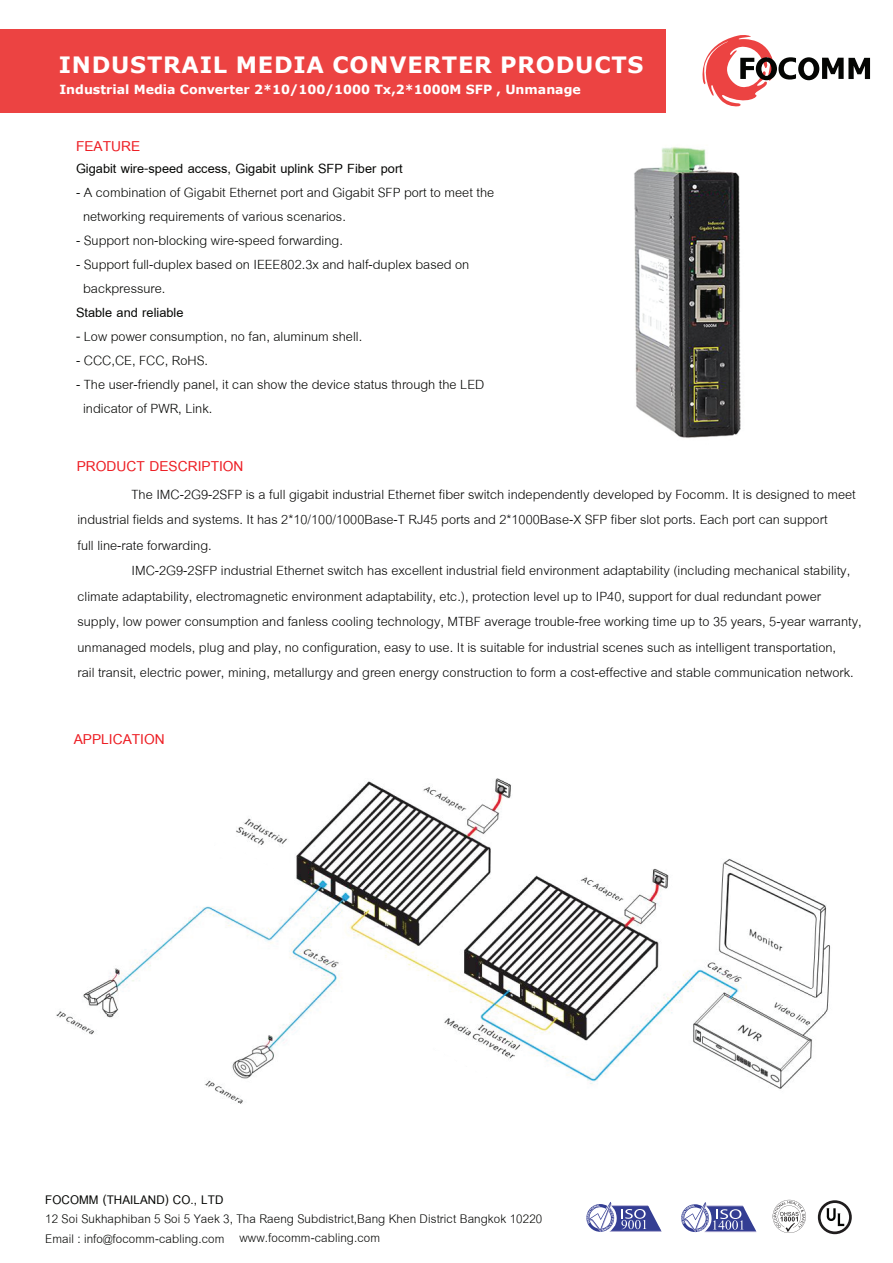
<style>
.page{position:relative;width:893px;height:1263px;background:#fff}
.page>*{position:absolute;margin:0;border:0;box-sizing:border-box;transform-origin:0 0}
.t1{font:700 22.5px "Verdana";letter-spacing:.035em;color:#fff}
.t2{font:700 21px "Cordia New";color:#ed1d23}
.t3{font:19.5px/25.5px "Cordia New";color:#050504}
.t4{font:19.5px/24px "Cordia New";color:#040503}
.t5{font:700 19.5px "Cordia New";color:#040503}
.t6{font:18.3px/19.5px "Cordia New";letter-spacing:.005em;color:#040503}
.t7{font:700 18.3px "Cordia New";letter-spacing:.005em;color:#040503}
.t8{font:700 12.6px "Verdana";color:#fff}
.s1{font-weight:700}
</style>
<div class="page">
<div style="left:0;top:29px;width:666px;height:83px;background:#ec4342"></div>
<svg style="left:586px;top:1202px;width:76px;height:30px"></svg>
<svg style="left:681px;top:1202px;width:76px;height:30px"></svg>
<svg style="left:773px;top:1200px;width:33px;height:33px"></svg>
<svg style="left:818px;top:1200px;width:34px;height:34px"></svg>
<svg style="left:702px;top:35px;width:168px;height:72px"></svg>
<img style="left:634px;top:146px;width:107px;height:292px">
<img style="left:56px;top:779px;width:774px;height:325px">
<svg style="left:211px;top:840px;width:76px;height:51px"></svg>
<svg style="left:430px;top:1032px;width:85px;height:54px"></svg>
<svg style="left:300px;top:861px;width:8px;height:20px"></svg>
<svg style="left:469px;top:955px;width:7px;height:19px"></svg>
<p class="t1" style="left:59px;top:49px;width:586px">INDUSTRAIL MEDIA CONVERTER PRODUCTS</p>
<p class="t8" style="left:59px;top:81px;width:523px">Industrial Media Converter 2*10/100/1000 Tx,2*1000M SFP , Unmanage</p>
<p class="t2" style="left:76px;top:134px;width:66px">FEATURE</p>
<p class="t5" style="left:76px;top:157px;width:328px">Gigabit wire-speed access, Gigabit uplink SFP Fiber port</p>
<p class="t4" style="left:83px;top:181px;width:413px;text-indent:-7px">- A combination of Gigabit Ethernet port and Gigabit SFP port to meet the networking requirements of various scenarios.</p>
<p class="t4" style="left:76px;top:229px;width:268px">- Support non-blocking wire-speed forwarding.</p>
<p class="t4" style="left:83px;top:253px;width:388px;text-indent:-7px">- Support full-duplex based on IEEE802.3x and half-duplex based on backpressure.</p>
<p class="t5" style="left:76px;top:301px;width:109px">Stable and reliable</p>
<p class="t4" style="left:76px;top:325px;width:288px"><span class="s1">-</span> Low power consumption, no fan, aluminum shell.</p>
<p class="t4" style="left:76px;top:349px;width:133px">- CCC,CE, FCC, RoHS.</p>
<p class="t4" style="left:83px;top:373px;width:403px;text-indent:-7px">- The user-friendly panel, it can show the device status through the LED indicator of PWR, Link.</p>
<p class="t2" style="left:77px;top:454px;width:168px">PRODUCT DESCRIPTION</p>
<p class="t3" style="left:77px;top:482px;width:780px;text-indent:54px">The IMC-2G9-2SFP is a full gigabit industrial Ethernet fiber switch independently developed by Focomm. It is designed to meet industrial fields and systems. It has 2*10/100/1000Base-T RJ45 ports and 2*1000Base-X SFP fiber slot ports. Each port can support<br>full line-rate forwarding.</p>
<p class="t3" style="left:77px;top:559px;width:786px;text-indent:54px">IMC-2G9-2SFP industrial Ethernet switch has excellent industrial field environment adaptability (including mechanical stability, climate adaptability, electromagnetic environment adaptability, etc.), protection level up to IP40, support for dual redundant power supply, low power consumption and fanless cooling technology, MTBF average trouble-free working time up to 35 years, 5-year warranty, unmanaged models, plug and play, no configuration, easy to use. It is suitable for industrial scenes such as intelligent transportation,<br>rail transit, electric power, mining, metallurgy and green energy construction to form a cost-effective and stable communication network.</p>
<p class="t2" style="left:74px;top:726px;width:92px">APPLICATION</p>
<p class="t7" style="left:45px;top:1188px;width:180px">FOCOMM (THAILAND) CO., LTD</p>
<p class="t6" style="left:45px;top:1209px;width:499px">12 Soi Sukhaphiban 5 Soi 5 Yaek 3, Tha Raeng Subdistrict,Bang Khen District Bangkok 10220<br>Email : info@focomm-cabling.com</p>
<p class="t6" style="left:239px;top:1228px;width:142px">www.focomm-cabling.com</p>
</div>
